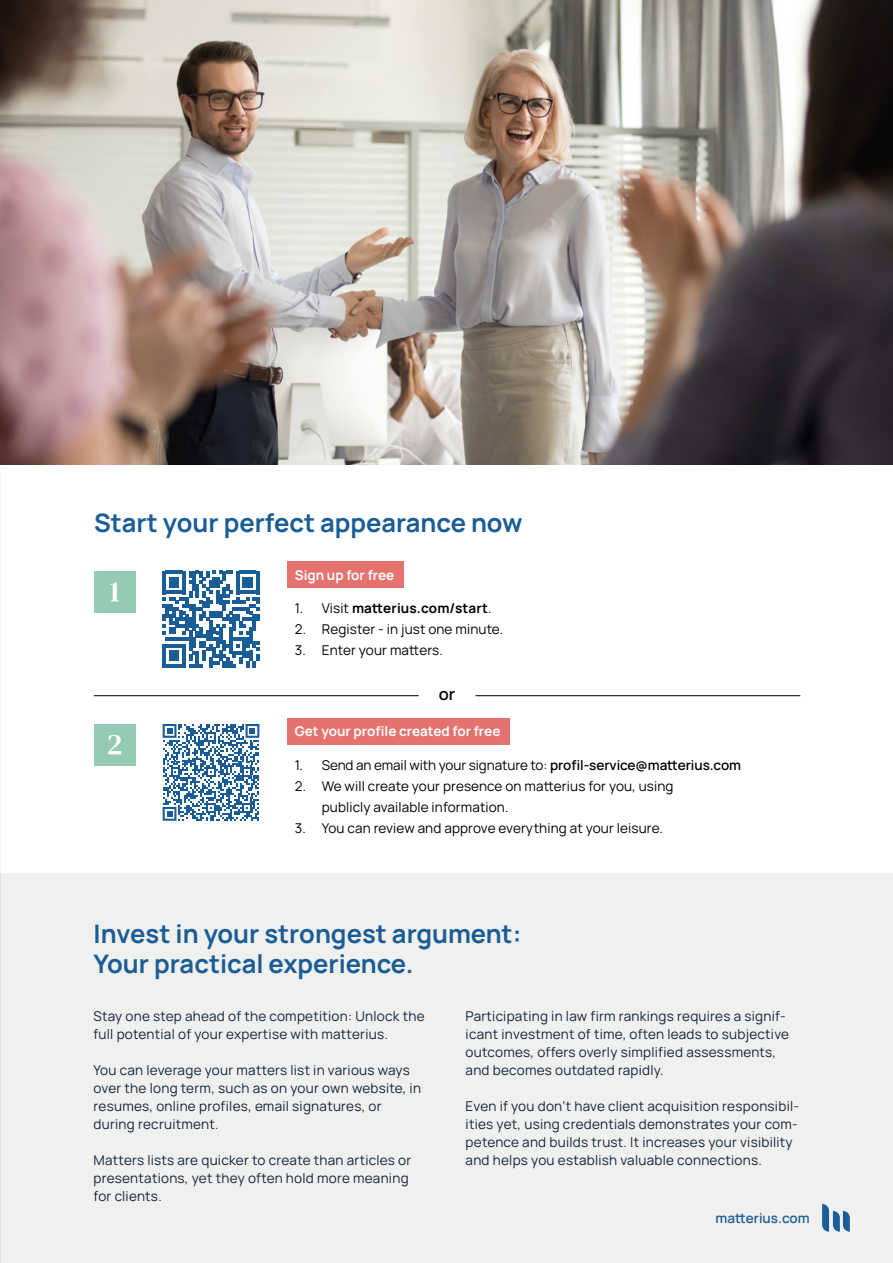
<style>
.page{position:relative;width:893px;height:1263px;background:#fff}
.page>*{position:absolute;margin:0;border:0;box-sizing:border-box;transform-origin:0 0}
.t1{font:700 25.5px/30px "Manrope";color:#1a5c95}
.t2{font:600 16.5px "Manrope";color:#000}
.t3{font:13.5px/18px "Manrope";letter-spacing:.02em;color:#142339}
.t4{font:13.5px/21px "Manrope";letter-spacing:.01em;color:#000}
.t5{font:700 13.5px "Manrope";color:#fff}
.t6{font:700 13.5px "Manrope";letter-spacing:.01em;color:#000}
.t7{font:600 13.5px "Manrope";color:#1a5c95}
.s1{font-weight:400}
.s2{font-weight:600}
</style>
<div class="page">
<div style="left:0;top:873px;width:893px;height:390px;background:#f0f0ef"></div>
<img style="left:0;top:0;width:893px;height:465px">
<div style="left:287px;top:561px;width:117px;height:27px;background:#e6726f"></div>
<div style="left:287px;top:718px;width:222px;height:27px;background:#e6726f"></div>
<svg style="left:162px;top:571px;width:97px;height:97px"></svg>
<div style="left:94px;top:571px;width:41px;height:41px;background:#95cab4"></div>
<svg style="left:110px;top:582px;width:9px;height:19px"></svg>
<div style="left:94px;top:724px;width:41px;height:41px;background:#95cab4"></div>
<svg style="left:108px;top:735px;width:13px;height:19px"></svg>
<hr style="left:94px;top:695px;width:324px;height:1px;background:#000">
<hr style="left:476px;top:695px;width:324px;height:1px;background:#000">
<svg style="left:163px;top:724px;width:96px;height:97px"></svg>
<svg style="left:822px;top:1204px;width:28px;height:28px"></svg>
<h1 class="t1" style="left:94px;top:507px;width:430px">Start your perfect appearance now</h1>
<p class="t5" style="left:295px;top:565px;width:101px">Sign up for free</p>
<p class="t6" style="left:295px;top:599px;width:198px"><span class="s1">1. Visit</span> matterius.com/start<span class="s1">.</span></p>
<p class="t4" style="left:295px;top:618px;width:210px">2. Register - in just one minute.</p>
<p class="t4" style="left:295px;top:639px;width:149px">3. Enter your matters.</p>
<p class="t2" style="left:439px;top:682px;width:18px">or</p>
<p class="t5" style="left:295px;top:722px;width:207px">Get your profile created for free</p>
<p class="t4" style="left:295px;top:754px;width:448px">1. Send an email with your signature to: <span class="s2">profil-service@matterius.com</span></p>
<p class="t4" style="left:322px;top:775px;width:353px;text-indent:-27px">2. We will create your presence on matterius for you, using publicly available information.</p>
<p class="t4" style="left:295px;top:817px;width:370px">3. You can review and approve everything at your leisure.</p>
<h1 class="t1" style="left:94px;top:918px;width:429px">Invest in your strongest argument:<br>Your practical experience.</h1>
<p class="t3" style="left:94px;top:1006px;width:333px">Stay one step ahead of the competition: Unlock the full potential of your expertise with matterius.</p>
<p class="t3" style="left:94px;top:1060px;width:329px">You can leverage your matters list in various ways over the long term, such as on your own website, in resumes, online profiles, email signatures, or during recruitment.</p>
<p class="t3" style="left:94px;top:1150px;width:319px">Matters lists are quicker to create than articles or presentations, yet they often hold more meaning for clients.</p>
<p class="t3" style="left:466px;top:1006px;width:325px">Participating in law firm rankings requires a signif&shy;icant investment of time, often leads to subjective outcomes, offers overly simplified assessments, and becomes outdated rapidly.</p>
<p class="t3" style="left:466px;top:1096px;width:335px">Even if you don‘t have client acquisition responsibil&shy;ities yet, using credentials demonstrates your com&shy;petence and builds trust. It increases your visibility and helps you establish valuable connections.</p>
<p class="t7" style="left:716px;top:1208px;width:96px">matterius.com</p>
</div>
